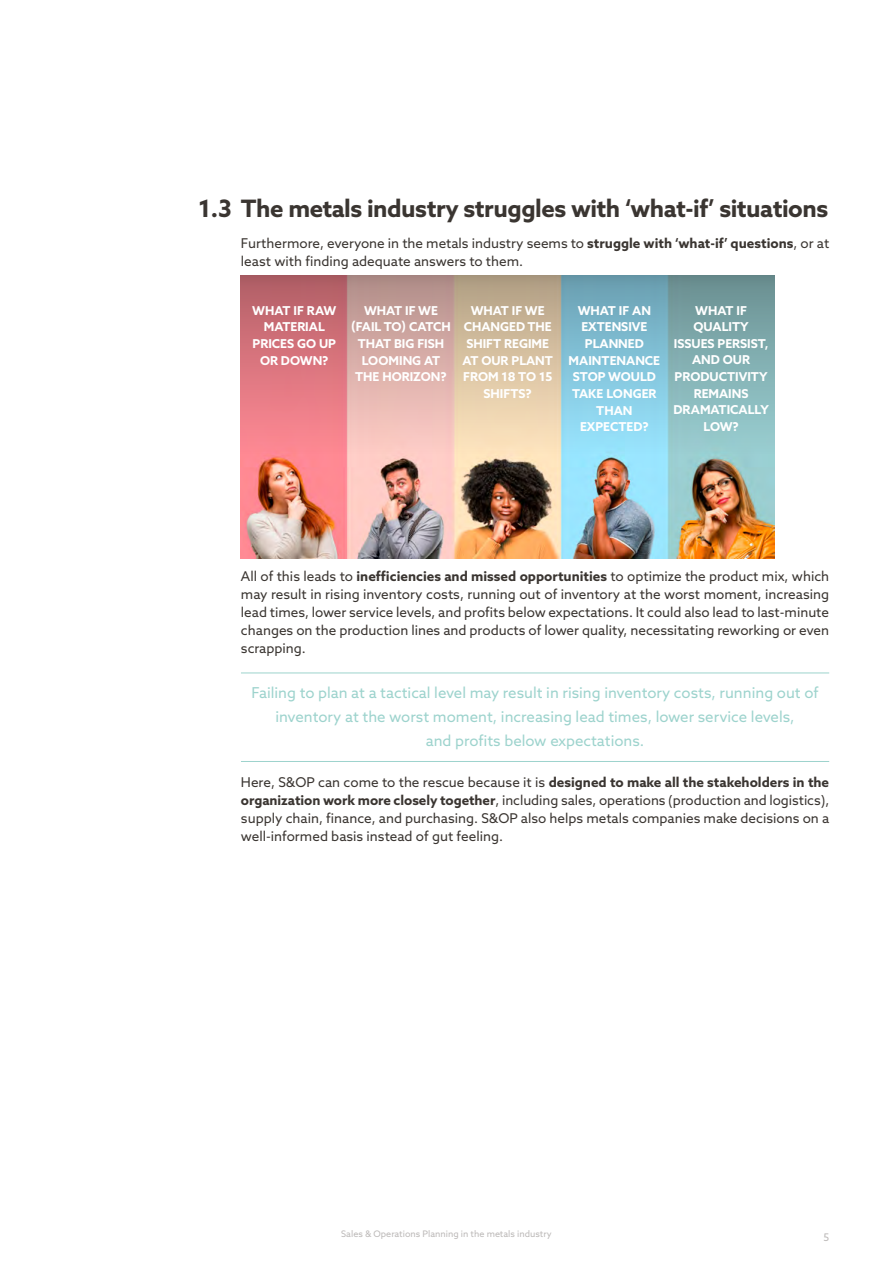
<style>
.page{position:relative;width:893px;height:1263px;background:#fff}
.page>*{position:absolute;margin:0;border:0;box-sizing:border-box;transform-origin:0 0}
.t1{font:700 24px "Azo Sans";letter-spacing:-.02em;color:#3a3531}
.t2{font:15px/24px "Azo Sans";color:#9dd3cd;text-align:center}
.t3{font:13.5px/18px "Azo Sans";color:#3a3531;text-align:justify}
.t4{font:700 12.3px/16.6px "Azo Sans";color:#fff;text-align:center}
.t5{font:10.5px "Azo Sans";color:#bcb9b8}
.t6{font:9px "Azo Sans";color:#bcb9b8}
.s1{font-weight:700}
</style>
<div class="page">
<img style="left:241px;top:454px;width:533px;height:104px">
<svg style="left:241px;top:275px;width:533px;height:179px;background:#b6aaaa"></svg>
<hr style="left:241px;top:761px;width:588px;height:1px;background:#9dd3cd">
<hr style="left:241px;top:672px;width:588px;height:1px;background:#9dd3cd">
<h1 class="t1" style="left:198px;top:193px;width:631px">1.3 The metals industry struggles with ‘what-if’ situations</h1>
<p class="t3" style="left:241px;top:234px;width:590px">Furthermore, everyone in the metals industry seems to <span class="s1">struggle with ‘what-if’ questions</span>, or at least with finding adequate answers to them.</p>
<p class="t4" style="left:252px;top:302px;width:86px">WHAT IF RAW<br>MATERIAL<br>PRICES GO UP<br>OR DOWN?</p>
<p class="t4" style="left:351px;top:302px;width:101px">WHAT IF WE (FAIL TO) CATCH<br>THAT BIG FISH<br>LOOMING AT<br>THE HORIZON?</p>
<p class="t4" style="left:462px;top:302px;width:92px">WHAT IF WE<br>CHANGED THE<br>SHIFT REGIME<br>AT OUR PLANT<br>FROM 18 TO 15<br>SHIFTS?</p>
<p class="t4" style="left:569px;top:302px;width:93px">WHAT IF AN<br>EXTENSIVE<br>PLANNED<br>MAINTENANCE<br>STOP WOULD<br>TAKE LONGER<br>THAN<br>EXPECTED?</p>
<p class="t4" style="left:673px;top:302px;width:97px">WHAT IF<br>QUALITY<br>ISSUES PERSIST,<br>AND OUR<br>PRODUCTIVITY<br>REMAINS<br>DRAMATICALLY<br>LOW?</p>
<p class="t3" style="left:241px;top:567px;width:590px">All of this leads to <span class="s1">inefficiencies and missed opportunities</span> to optimize the product mix, which may result in rising inventory costs, running out of inventory at the worst moment, increasing lead times, lower service levels, and profits below expectations. It could also lead to last-minute changes on the production lines and products of lower quality, necessitating reworking or even scrapping.</p>
<p class="t2" style="left:251px;top:680px;width:569px">Failing to plan at a tactical level may result in rising inventory costs, running out of inventory at the worst moment, increasing lead times, lower service levels,<br>and profits below expectations.</p>
<p class="t3" style="left:241px;top:773px;width:590px">Here, S&amp;OP can come to the rescue because it is <span class="s1">designed to make all the stakeholders in the organization work more closely together</span>, including sales, operations (production and logistics), supply chain, finance, and purchasing. S&amp;OP also helps metals companies make decisions on a well-informed basis instead of gut feeling.</p>
<p class="t6" style="left:341px;top:1228px;width:212px">Sales &amp; Operations Planning in the metals industry</p>
<p class="t5" style="left:823px;top:1230px;width:7px">5</p>
</div>
